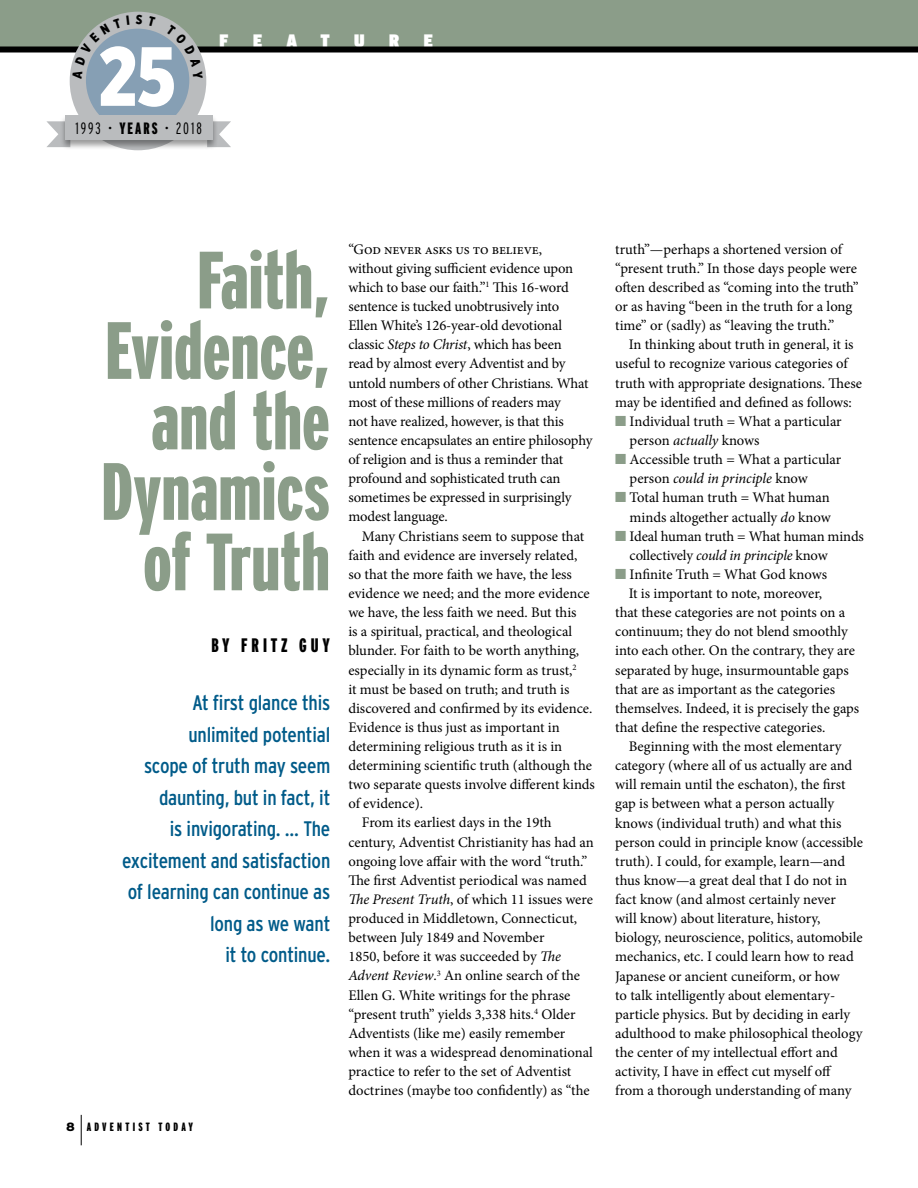
<style>
.page{position:relative;width:918px;height:1188px;background:#fff}
.page>*{position:absolute;margin:0;border:0;box-sizing:border-box;transform-origin:0 0}
.t1{font:900 83.7px "Gotham X Narrow";color:#fff}
.t2{font:900 extra-condensed 81px/70.5px "Interstate";color:#8b9d89;text-align:right}
.t3{font:condensed 21px/31.5px "Interstate";letter-spacing:-.01em;color:#005b89;text-align:right}
.t4{font:900 extra-condensed 19.5px "Interstate";letter-spacing:.2em;color:#000}
.t5{font:900 condensed 18px "Interstate";color:#fff}
.t6{font:300 extra-condensed 16.35px "Interstate";letter-spacing:.12em;color:#000}
.t7{font:14.7px/19.2px "Minion Pro";letter-spacing:-.005em;color:#000}
.t8{font:900 extra-condensed 12px "Interstate";letter-spacing:.27em;color:#000}
.s1{font-weight:900}
.s2{font-stretch:normal}
.s3{font-style:italic}
.s4{color:#8b9d89}
</style>
<div class="page">
<div style="left:0;top:0;width:918px;height:49px;background:#8b9d89"></div>
<hr style="left:81px;top:1115px;width:1px;height:30px;background:#000">
<div style="left:0;top:46px;width:918px;height:6px;background:#000"></div>
<div style="left:70px;top:12px;width:136px;height:138px;background:#babcbe;border-radius:50%"></div>
<div style="left:86px;top:29px;width:103px;height:103px;background:#869fb4;border-radius:50%"></div>
<svg style="left:46px;top:121px;width:14px;height:26px"></svg>
<svg style="left:218px;top:121px;width:13px;height:26px"></svg>
<div style="left:60px;top:115px;width:158px;height:35px;background:#000;opacity:.4"></div>
<div style="left:65px;top:115px;width:147px;height:25px;background:#babcbe"></div>
<svg style="left:72px;top:16px;width:58px;height:59px"></svg>
<svg style="left:166px;top:25px;width:37px;height:54px"></svg>
<h1 class="t1" style="left:99px;top:24px;width:79px">25</h1>
<p class="t6" style="left:75px;top:119px;width:128px">1993 • <span class="s1">YEARS</span> • 2018</p>
<p class="t5" style="left:220px;top:30px;width:10px">F</p>
<p class="t5" style="left:253px;top:30px;width:11px">E</p>
<p class="t5" style="left:287px;top:30px;width:12px">A</p>
<p class="t5" style="left:320px;top:30px;width:11px">T</p>
<p class="t5" style="left:354px;top:30px;width:12px">U</p>
<p class="t5" style="left:389px;top:30px;width:12px">R</p>
<p class="t5" style="left:424px;top:30px;width:11px">E</p>
<h2 class="t2" style="left:101px;top:244px;width:230px">Faith,<br>Evidence, and the<br>Dynamics of Truth</h2>
<h3 class="t4" style="left:211px;top:634px;width:120px">BY FRITZ GUY</h3>
<h3 class="t3" style="left:122px;top:687px;width:210px">At first glance this unlimited potential<br>scope of truth may seem daunting, but in fact, it<br>is invigorating. ... The excitement and satisfaction of learning can continue as long as we want<br>it to continue.</h3>
<p class="t8" style="left:66px;top:1121px;width:128px"><span class="s2">8</span> ADVENTIST TODAY</p>
<p class="t7" style="left:348px;top:239px;width:246px">“God never asks us to believe,<br>without giving sufficient evidence upon which to base our faith.”<sup>1</sup> This 16-word sentence is tucked unobtrusively into<br>Ellen White’s 126-year-old devotional classic <span class="s3">Steps to Christ</span>, which has been<br>read by almost every Adventist and by untold numbers of other Christians. What most of these millions of readers may<br>not have realized, however, is that this sentence encapsulates an entire philosophy of religion and is thus a reminder that profound and sophisticated truth can sometimes be expressed in surprisingly modest language.</p>
<p class="t7" style="left:362px;top:526px;width:224px">Many Christians seem to suppose that</p>
<p class="t7" style="left:348px;top:546px;width:231px">faith and evidence are inversely related,</p>
<p class="t7" style="left:348px;top:565px;width:225px">so that the more faith we have, the less</p>
<p class="t7" style="left:348px;top:584px;width:243px">evidence we need; and the more evidence</p>
<p class="t7" style="left:348px;top:603px;width:230px">we have, the less faith we need. But this</p>
<p class="t7" style="left:348px;top:622px;width:225px">is a spiritual, practical, and theological</p>
<p class="t7" style="left:348px;top:641px;width:232px">blunder. For faith to be worth anything,</p>
<p class="t7" style="left:348px;top:660px;width:230px">especially in its dynamic form as trust,<sup>2</sup></p>
<p class="t7" style="left:348px;top:679px;width:223px">it must be based on truth; and truth is</p>
<p class="t7" style="left:348px;top:698px;width:245px">discovered and confirmed by its evidence.</p>
<p class="t7" style="left:348px;top:718px;width:213px">Evidence is thus just as important in</p>
<p class="t7" style="left:348px;top:737px;width:215px">determining religious truth as it is in</p>
<p class="t7" style="left:348px;top:756px;width:245px">determining scientific truth (although the</p>
<p class="t7" style="left:348px;top:775px;width:248px">two separate quests involve different kinds</p>
<p class="t7" style="left:348px;top:794px;width:76px">of evidence).</p>
<p class="t7" style="left:362px;top:813px;width:191px">From its earliest days in the 19th</p>
<p class="t7" style="left:348px;top:832px;width:247px">century, Adventist Christianity has had an</p>
<p class="t7" style="left:348px;top:851px;width:241px">ongoing love affair with the word “truth.”</p>
<p class="t7" style="left:348px;top:871px;width:240px">The first Adventist periodical was named</p>
<p class="t7" style="left:348px;top:890px;width:246px"><span class="s3">The Present Truth</span>, of which 11 issues were</p>
<p class="t7" style="left:348px;top:909px;width:230px">produced in Middletown, Connecticut,</p>
<p class="t7" style="left:348px;top:928px;width:198px">between July 1849 and November</p>
<p class="t7" style="left:348px;top:947px;width:214px">1850, before it was succeeded by <span class="s3">The</span></p>
<p class="t7" style="left:348px;top:966px;width:233px"><span class="s3">Advent Review</span>.<sup>3</sup> An online search of the</p>
<p class="t7" style="left:348px;top:985px;width:224px">Ellen G. White writings for the phrase</p>
<p class="t7" style="left:348px;top:1004px;width:229px">“present truth” yields 3,338 hits.<sup>4</sup> Older</p>
<p class="t7" style="left:348px;top:1024px;width:219px">Adventists (like me) easily remember</p>
<p class="t7" style="left:348px;top:1043px;width:246px">when it was a widespread denominational</p>
<p class="t7" style="left:348px;top:1062px;width:225px">practice to refer to the set of Adventist</p>
<p class="t7" style="left:348px;top:1081px;width:243px">doctrines (maybe too confidently) as “the</p>
<p class="t7" style="left:615px;top:239px;width:245px">truth”—perhaps a shortened version of “present truth.” In those days people were often described as “coming into the truth” or as having “been in the truth for a long time” or (sadly) as “leaving the truth.”</p>
<p class="t7" style="left:615px;top:335px;width:248px;text-indent:13px">In thinking about truth in general, it is useful to recognize various categories of truth with appropriate designations. These may be identified and defined as follows:</p>
<p class="t7" style="left:630px;top:412px;width:214px;text-indent:-14px"><span class="s4">■</span> Individual truth = What a particular person <span class="s3">actually</span> knows</p>
<p class="t7" style="left:630px;top:450px;width:213px;text-indent:-14px"><span class="s4">■</span> Accessible truth = What a particular person <span class="s3">could in principle</span> know</p>
<p class="t7" style="left:615px;top:488px;width:217px;text-align:right"><span class="s4">■</span> Total human truth = What human minds altogether actually <span class="s3">do</span> know</p>
<p class="t7" style="left:630px;top:526px;width:236px;text-indent:-14px"><span class="s4">■</span> Ideal human truth = What human minds collectively <span class="s3">could in principle</span> know</p>
<p class="t7" style="left:615px;top:565px;width:213px"><span class="s4">■</span> Infinite Truth = What God knows</p>
<p class="t7" style="left:629px;top:584px;width:195px">It is important to note, moreover,</p>
<p class="t7" style="left:615px;top:603px;width:232px">that these categories are not points on a</p>
<p class="t7" style="left:615px;top:622px;width:234px">continuum; they do not blend smoothly</p>
<p class="t7" style="left:615px;top:641px;width:241px">into each other. On the contrary, they are</p>
<p class="t7" style="left:615px;top:660px;width:235px">separated by huge, insurmountable gaps</p>
<p class="t7" style="left:615px;top:679px;width:221px">that are as important as the categories</p>
<p class="t7" style="left:615px;top:699px;width:246px">themselves. Indeed, it is precisely the gaps</p>
<p class="t7" style="left:615px;top:718px;width:212px">that define the respective categories.</p>
<p class="t7" style="left:629px;top:737px;width:215px">Beginning with the most elementary</p>
<p class="t7" style="left:615px;top:756px;width:239px">category (where all of us actually are and</p>
<p class="t7" style="left:615px;top:775px;width:232px">will remain until the eschaton), the first</p>
<p class="t7" style="left:615px;top:794px;width:221px">gap is between what a person actually</p>
<p class="t7" style="left:615px;top:813px;width:228px">knows (individual truth) and what this</p>
<p class="t7" style="left:615px;top:832px;width:249px">person could in principle know (accessible</p>
<p class="t7" style="left:615px;top:852px;width:232px">truth). I could, for example, learn—and</p>
<p class="t7" style="left:615px;top:871px;width:234px">thus know—a great deal that I do not in</p>
<p class="t7" style="left:615px;top:890px;width:222px">fact know (and almost certainly never</p>
<p class="t7" style="left:615px;top:909px;width:207px">will know) about literature, history,</p>
<p class="t7" style="left:615px;top:928px;width:249px">biology, neuroscience, politics, automobile</p>
<p class="t7" style="left:615px;top:947px;width:240px">mechanics, etc. I could learn how to read</p>
<p class="t7" style="left:615px;top:966px;width:226px">Japanese or ancient cuneiform, or how</p>
<p class="t7" style="left:615px;top:986px;width:222px">to talk intelligently about elementary-</p>
<p class="t7" style="left:615px;top:1005px;width:237px">particle physics. But by deciding in early</p>
<p class="t7" style="left:615px;top:1024px;width:249px">adulthood to make philosophical theology</p>
<p class="t7" style="left:615px;top:1043px;width:224px">the center of my intellectual effort and</p>
<p class="t7" style="left:615px;top:1062px;width:218px">activity, I have in effect cut myself off</p>
<p class="t7" style="left:615px;top:1081px;width:238px">from a thorough understanding of many</p>
</div>
